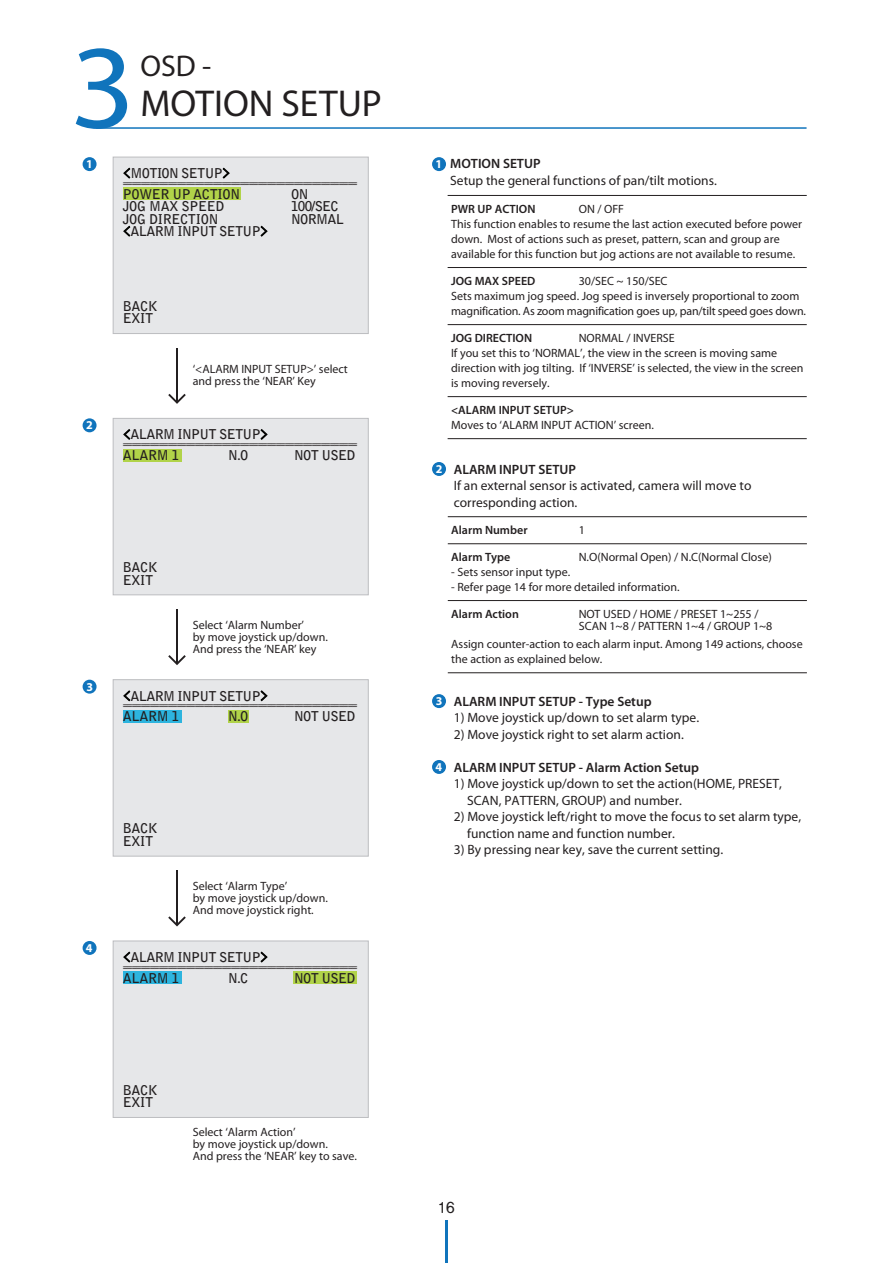
<style>
.page{position:relative;width:893px;height:1263px;background:#fff}
.page>*{position:absolute;margin:0;border:0;box-sizing:border-box;transform-origin:0 0}
.t1{font:120px "Myriad Pro";color:#1074bc;scale:1.05 1}
.t2{font:37.5px "Myriad Pro";color:#231f20}
.t3{font:30px "Myriad Pro";color:#231f20}
.t4{font:15px "YDIYGO330";color:#231f20}
.t5{font:13.5px/16.5px "Myriad Pro";color:#231f20}
.t6{font:700 13.5px/12.5px "Bell Gothic Std";letter-spacing:-.05em;color:#231f20}
.t7{font:700 13.5px/12.5px "Bell Gothic Std";letter-spacing:-.025em;color:#231f20}
.t8{font:600 13.5px "Myriad Pro";color:#231f20}
.t9{font:12px/15px "Myriad Pro";color:#231f20}
.t10{font:600 12px "Myriad Pro";color:#231f20}
.t11{font:700 12px "Myriad Pro";color:#fff}
.t12{font:700 9px "Bell Gothic Std";color:#231f20}
.s1{font-family:"Letter Gothic Std"}
.s2{font-weight:600}
.s3{font-weight:700;font-size:12px;color:#fff}
</style>
<div class="page">
<hr style="left:445px;top:1220px;width:2px;height:43px;background:#1074bc">
<div style="left:432px;top:157px;width:14px;height:14px;background:#1074bc;border-radius:50%"></div>
<div style="left:83px;top:157px;width:14px;height:14px;background:#1074bc;border-radius:50%"></div>
<div style="left:83px;top:418px;width:14px;height:14px;background:#1074bc;border-radius:50%"></div>
<div style="left:83px;top:680px;width:14px;height:14px;background:#1074bc;border-radius:50%"></div>
<div style="left:83px;top:941px;width:14px;height:14px;background:#1074bc;border-radius:50%"></div>
<div style="left:432px;top:462px;width:14px;height:14px;background:#1074bc;border-radius:50%"></div>
<hr style="left:448px;top:195px;width:359px;height:1px;background:#231f20">
<hr style="left:448px;top:267px;width:359px;height:1px;background:#231f20">
<hr style="left:448px;top:324px;width:359px;height:1px;background:#231f20">
<hr style="left:448px;top:396px;width:359px;height:1px;background:#231f20">
<hr style="left:448px;top:438px;width:359px;height:1px;background:#231f20">
<div style="left:432px;top:694px;width:14px;height:14px;background:#1074bc;border-radius:50%"></div>
<div style="left:432px;top:760px;width:14px;height:14px;background:#1074bc;border-radius:50%"></div>
<hr style="left:448px;top:516px;width:359px;height:1px;background:#231f20">
<hr style="left:448px;top:543px;width:359px;height:1px;background:#231f20">
<hr style="left:448px;top:600px;width:359px;height:1px;background:#231f20">
<hr style="left:448px;top:672px;width:359px;height:1px;background:#231f20">
<div style="left:113px;top:157px;width:255px;height:177px;background:#e6e7e9;border:1px solid #bcbdc0"></div>
<div style="left:123px;top:188px;width:117px;height:12px;background:#b1d349"></div>
<svg style="left:124px;top:168px;width:6px;height:10px"></svg>
<svg style="left:223px;top:168px;width:6px;height:10px"></svg>
<svg style="left:124px;top:226px;width:6px;height:10px"></svg>
<svg style="left:261px;top:226px;width:6px;height:10px"></svg>
<hr style="left:96px;top:127px;width:710px;height:2px;background:#1074bc">
<svg style="left:168px;top:394px;width:18px;height:10px"></svg>
<hr style="left:176px;top:348px;width:2px;height:54px;background:#231f20">
<div style="left:113px;top:418px;width:255px;height:177px;background:#e6e7e9;border:1px solid #bcbdc0"></div>
<div style="left:123px;top:449px;width:59px;height:12px;background:#b1d349"></div>
<svg style="left:124px;top:429px;width:6px;height:11px"></svg>
<svg style="left:261px;top:429px;width:6px;height:11px"></svg>
<div style="left:113px;top:679px;width:255px;height:177px;background:#e6e7e9;border:1px solid #bcbdc0"></div>
<div style="left:123px;top:710px;width:59px;height:13px;background:#2db4de"></div>
<div style="left:229px;top:710px;width:20px;height:13px;background:#b1d349"></div>
<svg style="left:124px;top:691px;width:6px;height:10px"></svg>
<svg style="left:261px;top:691px;width:6px;height:10px"></svg>
<div style="left:113px;top:941px;width:255px;height:177px;background:#e6e7e9;border:1px solid #bcbdc0"></div>
<div style="left:123px;top:971px;width:59px;height:13px;background:#2db4de"></div>
<div style="left:293px;top:971px;width:64px;height:13px;background:#b1d349"></div>
<svg style="left:124px;top:952px;width:6px;height:10px"></svg>
<svg style="left:261px;top:952px;width:6px;height:10px"></svg>
<svg style="left:168px;top:655px;width:18px;height:10px"></svg>
<hr style="left:176px;top:609px;width:2px;height:54px;background:#231f20">
<svg style="left:168px;top:916px;width:18px;height:10px"></svg>
<hr style="left:176px;top:871px;width:2px;height:53px;background:#231f20">
<p class="t1" style="left:70px;top:13px;width:63px">3</p>
<p class="t3" style="left:140px;top:48px;width:73px">OSD -</p>
<p class="t2" style="left:140px;top:80px;width:243px">MOTION SETUP</p>
<p class="t11" style="left:86px;top:156px;width:8px">1</p>
<p class="t11" style="left:436px;top:156px;width:8px">1</p>
<p class="t6" style="left:123px;top:167px;width:109px"><span class="s1">&lt;</span>MOTION SETUP<span class="s1">&gt;</span></p>
<p class="t12" style="left:123px;top:177px;width:236px">====================================================</p>
<p class="t7" style="left:123px;top:188px;width:147px">POWER UP ACTION<br>JOG MAX SPEED<br>JOG DIRECTION <span class="s1">&lt;</span>ALARM INPUT SETUP<span class="s1">&gt;</span></p>
<p class="t6" style="left:291px;top:188px;width:54px">ON<br>100/SEC<br>NORMAL</p>
<p class="t11" style="left:86px;top:417px;width:8px">2</p>
<p class="t7" style="left:123px;top:300px;width:36px">BACK<br>EXIT</p>
<p class="t9" style="left:193px;top:363px;width:157px;line-height:12px">‘&lt;ALARM INPUT SETUP&gt;’ select and press the ‘NEAR’ Key</p>
<p class="t6" style="left:123px;top:428px;width:147px"><span class="s1">&lt;</span>ALARM INPUT SETUP<span class="s1">&gt;</span></p>
<p class="t12" style="left:123px;top:438px;width:236px">====================================================</p>
<p class="t6" style="left:123px;top:449px;width:58px">ALARM 1</p>
<p class="t6" style="left:228px;top:449px;width:22px">N.O</p>
<p class="t6" style="left:294px;top:449px;width:63px">NOT USED</p>
<p class="t7" style="left:123px;top:561px;width:36px">BACK<br>EXIT</p>
<p class="t9" style="left:193px;top:618px;width:137px;line-height:12px">Select ‘Alarm Number’<br>by move joystick up/down.<br>And press the ‘NEAR’ key</p>
<p class="t11" style="left:436px;top:461px;width:8px">2</p>
<p class="t5" style="left:450px;top:155px;width:268px"><span class="s2">MOTION SETUP<br></span>Setup the general functions of pan/tilt motions.</p>
<p class="t9" style="left:451px;top:201px;width:353px"><span class="s2">PWR UP ACTION<br></span>This function enables to resume the last action executed before power down. Most of actions such as preset, pattern, scan and group are available for this function but jog actions are not available to resume.</p>
<p class="t9" style="left:451px;top:273px;width:356px"><span class="s2">JOG MAX SPEED<br></span>Sets maximum jog speed. Jog speed is inversely proportional to zoom magnification. As zoom magnification goes up, pan/tilt speed goes down.</p>
<p class="t9" style="left:451px;top:330px;width:354px"><span class="s2">JOG DIRECTION<br></span>If you set this to ‘NORMAL’, the view in the screen is moving same direction with jog tilting. If ‘INVERSE’ is selected, the view in the screen is moving reversely.</p>
<p class="t9" style="left:451px;top:402px;width:204px"><span class="s2">&lt;ALARM INPUT SETUP&gt;<br></span>Moves to ‘ALARM INPUT ACTION’ screen.</p>
<p class="t9" style="left:579px;top:201px;width:47px">ON / OFF</p>
<p class="t9" style="left:579px;top:273px;width:90px">30/SEC ~ 150/SEC</p>
<p class="t9" style="left:579px;top:330px;width:97px">NORMAL / INVERSE</p>
<p class="t5" style="left:454px;top:460px;width:299px"><span class="s2">ALARM INPUT SETUP<br></span>If an external sensor is activated, camera will move to corresponding action.</p>
<p class="t10" style="left:451px;top:523px;width:78px">Alarm Number</p>
<p class="t10" style="left:451px;top:550px;width:61px">Alarm Type</p>
<p class="t9" style="left:451px;top:564px;width:121px">- Sets sensor input type.</p>
<p class="t9" style="left:451px;top:579px;width:230px">- Refer page 14 for more detailed information.</p>
<p class="t10" style="left:451px;top:607px;width:69px">Alarm Action</p>
<p class="t9" style="left:451px;top:636px;width:353px">Assign counter-action to each alarm input. Among 149 actions, choose the action as explained below.</p>
<p class="t9" style="left:579px;top:522px;width:8px">1</p>
<p class="t9" style="left:579px;top:549px;width:194px">N.O(Normal Open) / N.C(Normal Close)</p>
<p class="t9" style="left:579px;top:608px;width:195px;line-height:12px">NOT USED / HOME / PRESET 1~255 /<br>SCAN 1~8 / PATTERN 1~4 / GROUP 1~8</p>
<p class="t11" style="left:87px;top:679px;width:8px">3</p>
<p class="t6" style="left:123px;top:689px;width:147px"><span class="s1">&lt;</span>ALARM INPUT SETUP<span class="s1">&gt;</span></p>
<p class="t12" style="left:123px;top:700px;width:236px">====================================================</p>
<p class="t6" style="left:123px;top:710px;width:58px">ALARM 1</p>
<p class="t6" style="left:228px;top:710px;width:22px">N.O</p>
<p class="t6" style="left:294px;top:710px;width:63px">NOT USED</p>
<p class="t11" style="left:86px;top:940px;width:8px">4</p>
<p class="t7" style="left:123px;top:822px;width:36px">BACK<br>EXIT</p>
<p class="t9" style="left:193px;top:880px;width:137px;line-height:12px">Select ‘Alarm Type’<br>by move joystick up/down.<br>And move joystick right.</p>
<p class="t6" style="left:123px;top:951px;width:147px"><span class="s1">&lt;</span>ALARM INPUT SETUP<span class="s1">&gt;</span></p>
<p class="t12" style="left:123px;top:961px;width:236px">====================================================</p>
<p class="t6" style="left:123px;top:971px;width:58px">ALARM 1</p>
<p class="t6" style="left:228px;top:971px;width:22px">N.C</p>
<p class="t6" style="left:294px;top:971px;width:63px">NOT USED</p>
<p class="t7" style="left:123px;top:1084px;width:36px">BACK<br>EXIT</p>
<p class="t9" style="left:193px;top:1126px;width:166px;line-height:12px">Select ‘Alarm Action’<br>by move joystick up/down.<br>And press the ‘NEAR’ key to save.</p>
<p class="t8" style="left:436px;top:692px;width:217px"><span class="s3">3</span> ALARM INPUT SETUP - Type Setup</p>
<p class="t5" style="left:454px;top:709px;width:247px">1) Move joystick up/down to set alarm type.</p>
<p class="t5" style="left:454px;top:726px;width:232px">2) Move joystick right to set alarm action.</p>
<p class="t8" style="left:454px;top:758px;width:247px">ALARM INPUT SETUP - Alarm Action Setup</p>
<p class="t5" style="left:467px;top:775px;width:316px;text-indent:-13px">1) Move joystick up/down to set the action(HOME, PRESET,<br>SCAN, PATTERN, GROUP) and number.</p>
<p class="t5" style="left:467px;top:808px;width:336px;text-indent:-13px">2) Move joystick left/right to move the focus to set alarm type, function name and function number.</p>
<p class="t5" style="left:454px;top:841px;width:271px">3) By pressing near key, save the current setting.</p>
<p class="t11" style="left:435px;top:759px;width:8px">4</p>
<p class="t4" style="left:438px;top:1199px;width:18px">16</p>
</div>
